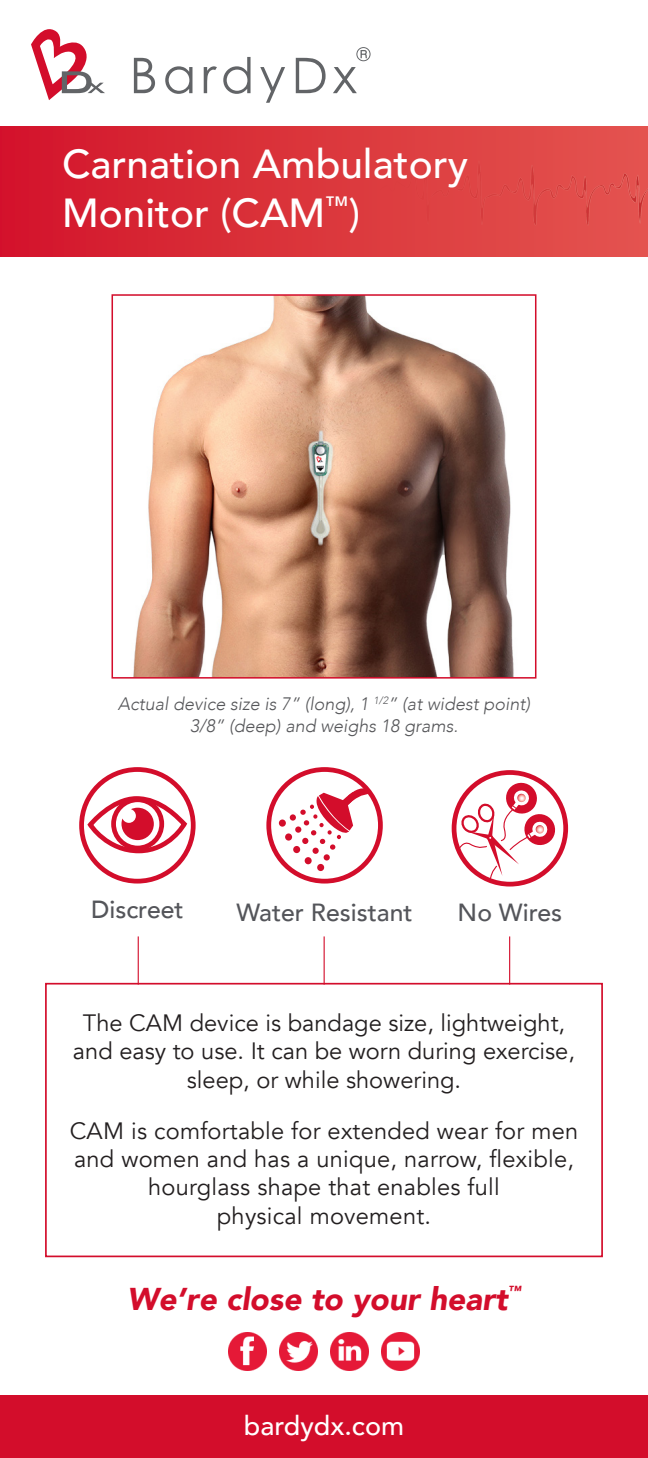
<style>
.page{position:relative;width:648px;height:1458px;background:#fff}
.page>*{position:absolute;margin:0;border:0;box-sizing:border-box;transform-origin:0 0}
.t1{font:500 40.5px/48.6px "Avenir";color:#fff}
.t2{font:italic 900 31.5px "Avenir";color:#d30d2b}
.t3{font:500 27px "Avenir";color:#fff}
.t4{font:500 24.75px "Avenir";color:#54555a}
.t5{font:23.62px/28.3px "Avenir";letter-spacing:.01em;color:#231f20;text-align:center}
.t6{font:italic 300 18px "Avenir";color:#555659}
.t7{font:italic 900 13.05px "Avenir";color:#d30d2b}
</style>
<div class="page">
<div style="left:266px;top:767px;width:117px;height:117px;border:5px solid #d30d2b;border-radius:50%"></div>
<div style="left:295px;top:826px;width:6px;height:7px;background:#d30d2b;border-radius:50%"></div>
<div style="left:290px;top:814px;width:6px;height:7px;background:#d30d2b;border-radius:50%"></div>
<div style="left:324px;top:854px;width:6px;height:7px;background:#d30d2b;border-radius:50%"></div>
<div style="left:317px;top:864px;width:7px;height:7px;background:#d30d2b;border-radius:50%"></div>
<div style="left:305px;top:857px;width:7px;height:7px;background:#d30d2b;border-radius:50%"></div>
<div style="left:293px;top:846px;width:7px;height:7px;background:#d30d2b;border-radius:50%"></div>
<div style="left:285px;top:833px;width:7px;height:8px;background:#d30d2b;border-radius:50%"></div>
<div style="left:279px;top:819px;width:7px;height:8px;background:#d30d2b;border-radius:50%"></div>
<svg style="left:300px;top:787px;width:72px;height:67px"></svg>
<div style="left:452px;top:770px;width:116px;height:117px;border:5px solid #d30d2b;border-radius:50%"></div>
<svg style="left:458px;top:781px;width:99px;height:101px"></svg>
<div style="left:0;top:127px;width:648px;height:129px;background:linear-gradient(to bottom,#d62031,#d62031)"></div>
<img style="left:225px;top:126px;width:423px;height:131px">
<div style="left:45px;top:983px;width:558px;height:274px;border:2px solid #d30d2b"></div>
<svg style="left:31px;top:29px;width:74px;height:71px"></svg>
<svg style="left:134px;top:58px;width:21px;height:35px"></svg>
<svg style="left:165px;top:66px;width:27px;height:28px"></svg>
<svg style="left:204px;top:66px;width:13px;height:27px"></svg>
<svg style="left:223px;top:57px;width:28px;height:37px"></svg>
<svg style="left:260px;top:67px;width:25px;height:36px"></svg>
<svg style="left:296px;top:58px;width:30px;height:35px"></svg>
<svg style="left:333px;top:67px;width:24px;height:26px"></svg>
<svg style="left:356px;top:47px;width:15px;height:14px"></svg>
<div style="left:0;top:1395px;width:648px;height:63px;background:#d30d2b"></div>
<img style="left:133px;top:297px;width:381px;height:379px">
<div style="left:112px;top:294px;width:424px;height:385px;border:2px solid #d30d2b"></div>
<img style="left:229px;top:1333px;width:37px;height:37px">
<img style="left:280px;top:1333px;width:37px;height:37px">
<img style="left:331px;top:1333px;width:37px;height:37px">
<img style="left:382px;top:1333px;width:37px;height:37px">
<div style="left:79px;top:767px;width:117px;height:117px;border:5px solid #d30d2b;border-radius:50%"></div>
<div style="left:111px;top:797px;width:53px;height:53px;border:5px solid #d30d2b;border-radius:50%"></div>
<svg style="left:121px;top:808px;width:33px;height:32px"></svg>
<div style="left:88px;top:796px;width:99px;height:58px;border:5px solid #d30d2b;border-radius:50%"></div>
<hr style="left:324px;top:936px;width:1px;height:49px;background:#d30d2b">
<hr style="left:509px;top:936px;width:1px;height:49px;background:#d30d2b">
<hr style="left:138px;top:936px;width:1px;height:49px;background:#d30d2b">
<p class="t1" style="left:62px;top:138px;width:407px">Carnation Ambulatory<br>Monitor (CAM<sup>™</sup>)</p>
<p class="t6" style="left:118px;top:693px;width:414px">Actual device size is 7” (long), 1 <sup>1/2</sup>” (at widest point)</p>
<p class="t6" style="left:190px;top:715px;width:270px">3/8” (deep) and weighs 18 grams.</p>
<p class="t4" style="left:91px;top:888px;width:94px">Discreet</p>
<p class="t4" style="left:237px;top:891px;width:178px">Water Resistant</p>
<p class="t4" style="left:458px;top:891px;width:106px">No Wires</p>
<p class="t5" style="left:73px;top:1009px;width:504px">The CAM device is bandage size, lightweight, and easy to use. It can be worn during exercise, sleep, or while showering.</p>
<p class="t5" style="left:70px;top:1117px;width:510px">CAM is comfortable for extended wear for men and women and has a unique, narrow, flexible, hourglass shape that enables full<br>physical movement.</p>
<p class="t2" style="left:127px;top:1273px;width:382px">We’re close to your heart</p>
<p class="t7" style="left:508px;top:1280px;width:15px">™</p>
<p class="t3" style="left:244px;top:1402px;width:162px">bardydx.com</p>
</div>
